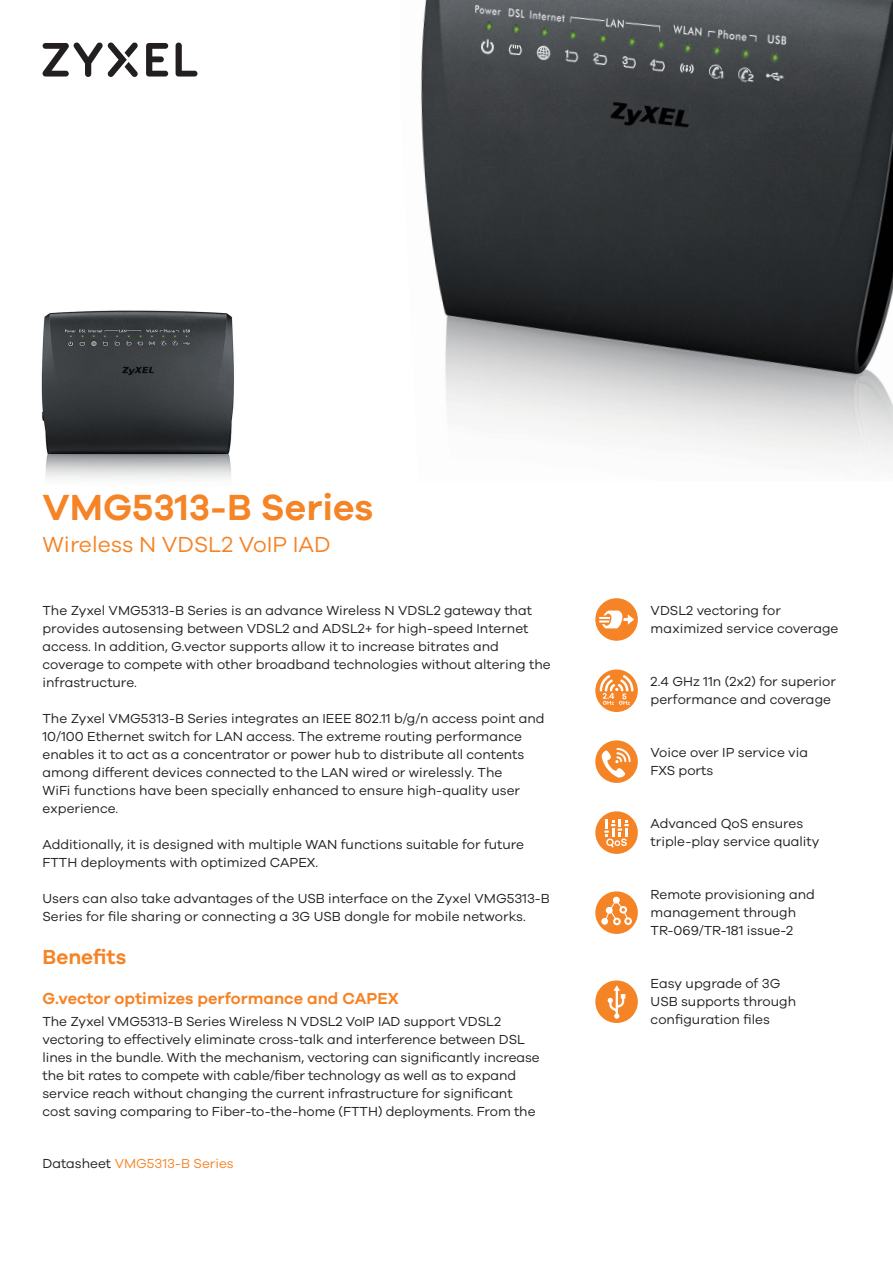
<style>
.page{position:relative;width:893px;height:1263px;background:#fff}
.page>*{position:absolute;margin:0;border:0;box-sizing:border-box;transform-origin:0 0}
.t1{font:600 37.5px "Galano Grotesque";color:#f58427}
.t2{font:22.5px "Galano Grotesque";color:#f58427}
.t3{font:600 21px "Galano Grotesque";color:#f58427}
.t4{font:600 16.5px "Galano Grotesque";color:#f58427}
.brand_2_0_intro_bene{font:13.5px/18px "Galano Grotesque";color:#231f20}
.brand_2_0_features{font:13.5px/18px "Galano Grotesque";color:#231f20}
.t5{font:13.5px "Galano Grotesque";color:#f58427}
.s1{color:#231f20}
</style>
<div class="page">
<svg style="left:176px;top:43px;width:21px;height:34px"></svg>
<svg style="left:146px;top:43px;width:22px;height:34px"></svg>
<svg style="left:42px;top:42px;width:96px;height:35px"></svg>
<img style="left:420px;top:0;width:473px;height:464px">
<img style="left:41px;top:310px;width:193px;height:169px">
<svg style="left:595px;top:669px;width:43px;height:43px"></svg>
<svg style="left:600px;top:675px;width:33px;height:30px"></svg>
<div style="left:595px;top:811px;width:43px;height:43px;background:#f58427;border-radius:50%"></div>
<svg style="left:604px;top:820px;width:25px;height:27px"></svg>
<div style="left:595px;top:598px;width:43px;height:43px;background:#f58427;border-radius:50%"></div>
<svg style="left:599px;top:610px;width:35px;height:18px"></svg>
<div style="left:595px;top:891px;width:43px;height:43px;background:#f58427;border-radius:50%"></div>
<svg style="left:601px;top:897px;width:31px;height:28px"></svg>
<div style="left:595px;top:980px;width:43px;height:43px;background:#f58427;border-radius:50%"></div>
<svg style="left:608px;top:985px;width:17px;height:34px"></svg>
<div style="left:595px;top:740px;width:43px;height:43px;background:#f58427;border-radius:50%"></div>
<svg style="left:602px;top:748px;width:29px;height:30px"></svg>
<p class="t1" style="left:43px;top:485px;width:332px">VMG5313-B Series</p>
<p class="t2" style="left:43px;top:531px;width:290px">Wireless N VDSL2 VoIP IAD</p>
<p class="brand_2_0_intro_bene" style="left:43px;top:601px;width:510px">The Zyxel VMG5313-B Series is an advance Wireless N VDSL2 gateway that provides autosensing between VDSL2 and ADSL2+ for high-speed Internet access. In addition, G.vector supports allow it to increase bitrates and coverage to compete with other broadband technologies without altering the infrastructure.</p>
<p class="brand_2_0_intro_bene" style="left:43px;top:709px;width:504px">The Zyxel VMG5313-B Series integrates an IEEE 802.11 b/g/n access point and 10/100 Ethernet switch for LAN access. The extreme routing performance enables it to act as a concentrator or power hub to distribute all contents among different devices connected to the LAN wired or wirelessly. The<br>WiFi functions have been specially enhanced to ensure high-quality user experience.</p>
<p class="brand_2_0_intro_bene" style="left:43px;top:835px;width:483px">Additionally, it is designed with multiple WAN functions suitable for future<br>FTTH deployments with optimized CAPEX.</p>
<p class="brand_2_0_intro_bene" style="left:43px;top:889px;width:509px">Users can also take advantages of the USB interface on the Zyxel VMG5313-B<br>Series for file sharing or connecting a 3G USB dongle for mobile networks.</p>
<p class="t3" style="left:43px;top:944px;width:85px">Benefits</p>
<p class="t4" style="left:43px;top:988px;width:358px">G.vector optimizes performance and CAPEX</p>
<p class="brand_2_0_intro_bene" style="left:43px;top:1012px;width:499px">The Zyxel VMG5313-B Series Wireless N VDSL2 VoIP IAD support VDSL2 vectoring to effectively eliminate cross-talk and interference between DSL lines in the bundle. With the mechanism, vectoring can significantly increase the bit rates to compete with cable/fiber technology as well as to expand service reach without changing the current infrastructure for significant cost saving comparing to Fiber-to-the-home (FTTH) deployments. From the</p>
<p class="t5" style="left:43px;top:1155px;width:193px"><span class="s1">Datasheet</span> VMG5313-B Series</p>
<p class="brand_2_0_features" style="left:651px;top:601px;width:189px">VDSL2 vectoring for maximized service coverage</p>
<p class="brand_2_0_features" style="left:651px;top:672px;width:187px">2.4 GHz 11n (2x2) for superior performance and coverage</p>
<p class="brand_2_0_features" style="left:651px;top:743px;width:159px">Voice over IP service via</p>
<p class="brand_2_0_features" style="left:651px;top:761px;width:64px">FXS ports</p>
<p class="brand_2_0_features" style="left:651px;top:814px;width:170px">Advanced QoS ensures triple-play service quality</p>
<p class="brand_2_0_features" style="left:651px;top:885px;width:166px">Remote provisioning and management through</p>
<p class="brand_2_0_features" style="left:651px;top:921px;width:144px">TR-069/TR-181 issue-2</p>
<p class="brand_2_0_features" style="left:651px;top:974px;width:147px">Easy upgrade of 3G<br>USB supports through configuration files</p>
</div>
